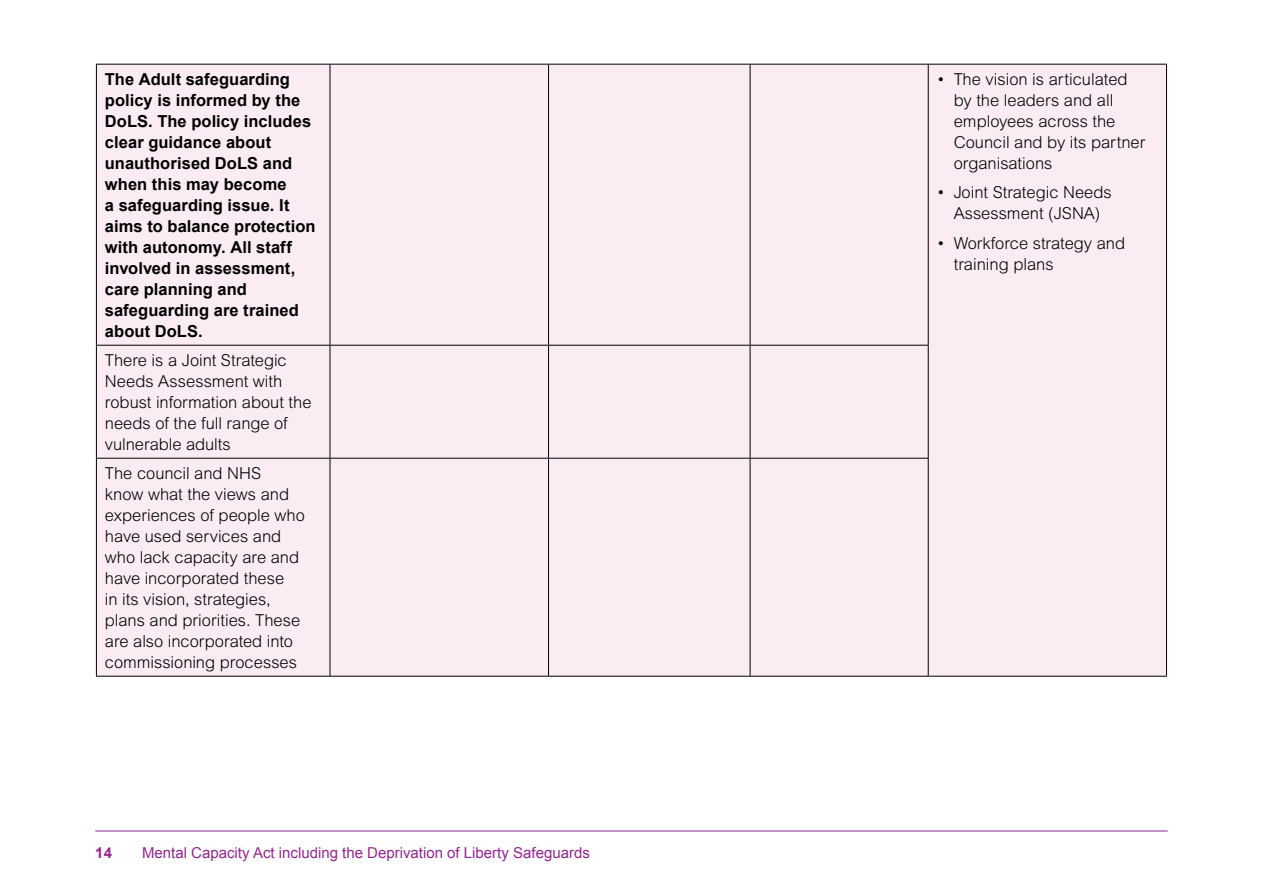
<style>
.page{position:relative;width:1263px;height:893px;background:#fff}
.page>*{position:absolute;margin:0;border:0;box-sizing:border-box;transform-origin:0 0}
.t1{font:300 16.5px/21px "Arial MT Std";color:#000}
.t2{font:700 16.5px/21px "Arial";letter-spacing:.005em;color:#000}
.t3{font:15px "Arial";color:#92278f}
.t4{font:700 15px "Arial";color:#92278f}
</style>
<div class="page">
<hr style="left:95px;top:831px;width:1073px;height:1px;background:#92278f">
<div style="left:97px;top:65px;width:1069px;height:611px;background:#fbecf4"></div>
<hr style="left:96px;top:64px;width:234px;height:1px;background:#000">
<hr style="left:330px;top:64px;width:218px;height:1px;background:#000">
<hr style="left:330px;top:65px;width:1px;height:280px;background:#000">
<hr style="left:548px;top:64px;width:202px;height:1px;background:#000">
<hr style="left:548px;top:65px;width:1px;height:280px;background:#000">
<hr style="left:750px;top:64px;width:178px;height:1px;background:#000">
<hr style="left:750px;top:65px;width:1px;height:280px;background:#000">
<hr style="left:96px;top:345px;width:234px;height:1px;background:#000">
<hr style="left:330px;top:345px;width:218px;height:1px;background:#000">
<hr style="left:330px;top:346px;width:1px;height:112px;background:#000">
<hr style="left:548px;top:345px;width:202px;height:1px;background:#000">
<hr style="left:548px;top:346px;width:1px;height:112px;background:#000">
<hr style="left:750px;top:345px;width:178px;height:1px;background:#000">
<hr style="left:750px;top:346px;width:1px;height:112px;background:#000">
<hr style="left:96px;top:458px;width:234px;height:1px;background:#000">
<hr style="left:330px;top:458px;width:218px;height:1px;background:#000">
<hr style="left:330px;top:459px;width:1px;height:217px;background:#000">
<hr style="left:548px;top:458px;width:202px;height:1px;background:#000">
<hr style="left:548px;top:459px;width:1px;height:217px;background:#000">
<hr style="left:750px;top:458px;width:178px;height:1px;background:#000">
<hr style="left:750px;top:459px;width:1px;height:217px;background:#000">
<hr style="left:96px;top:65px;width:1px;height:280px;background:#000">
<hr style="left:96px;top:346px;width:1px;height:112px;background:#000">
<hr style="left:96px;top:459px;width:1px;height:217px;background:#000">
<hr style="left:96px;top:676px;width:234px;height:1px;background:#000">
<hr style="left:330px;top:676px;width:218px;height:1px;background:#000">
<hr style="left:548px;top:676px;width:202px;height:1px;background:#000">
<hr style="left:750px;top:676px;width:178px;height:1px;background:#000">
<hr style="left:928px;top:65px;width:1px;height:280px;background:#000">
<hr style="left:1166px;top:65px;width:1px;height:280px;background:#000">
<hr style="left:928px;top:346px;width:1px;height:112px;background:#000">
<hr style="left:1166px;top:345px;width:1px;height:113px;background:#000">
<hr style="left:928px;top:459px;width:1px;height:217px;background:#000">
<hr style="left:1166px;top:458px;width:1px;height:218px;background:#000">
<hr style="left:928px;top:676px;width:239px;height:1px;background:#000">
<hr style="left:928px;top:64px;width:239px;height:1px;background:#000">
<p class="t2" style="left:105px;top:69px;width:212px">The Adult safeguarding policy is informed by the<br>DoLS. The policy includes clear guidance about unauthorised DoLS and when this may become<br>a safeguarding issue. It aims to balance protection with autonomy. All staff involved in assessment, care planning and safeguarding are trained about DoLS.</p>
<p class="t1" style="left:954px;top:68px;width:193px;text-indent:-17px">• The vision is articulated by the leaders and all employees across the<br>Council and by its partner organisations</p>
<p class="t1" style="left:937px;top:182px;width:177px;text-align:center">• Joint Strategic Needs<br>Assessment (JSNA)</p>
<p class="t1" style="left:954px;top:232px;width:173px;text-indent:-17px">• Workforce strategy and training plans</p>
<p class="t1" style="left:105px;top:349px;width:208px">There is a Joint Strategic<br>Needs Assessment with robust information about the needs of the full range of vulnerable adults</p>
<p class="t1" style="left:105px;top:462px;width:201px">The council and NHS<br>know what the views and experiences of people who have used services and who lack capacity are and have incorporated these<br>in its vision, strategies, plans and priorities. These are also incorporated into commissioning processes</p>
<p class="t4" style="left:95px;top:843px;width:18px">14</p>
<p class="t3" style="left:142px;top:843px;width:449px">Mental Capacity Act including the Deprivation of Liberty Safeguards</p>
</div>
